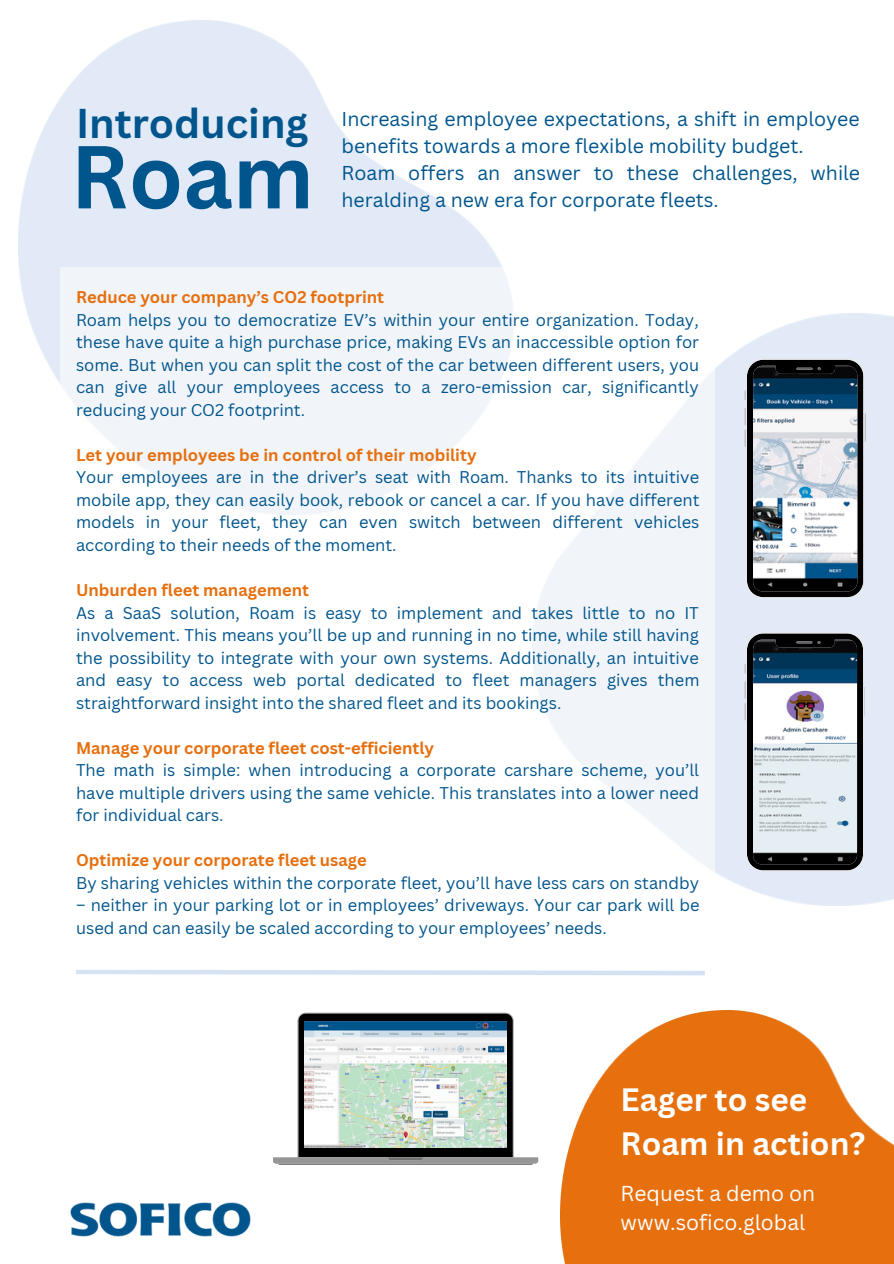
<style>
.page{position:relative;width:894px;height:1264px;background:#fff}
.page>*{position:absolute;margin:0;border:0;box-sizing:border-box;transform-origin:0 0}
.t1{font:700 87px "Canva Sans";color:#00558c}
.t2{font:700 40.5px "Canva Sans";color:#00558c}
.t3{font:700 31.5px/44px "Canva Sans";color:#fff}
.t4{font:21px/29.2px "Canva Sans";color:#fff}
.t5{font:19.5px/27px "Canva Sans";color:#00558c}
.t6{font:16.5px/22.5px "Canva Sans";color:#00558c;text-align:justify}
.t7{font:700 16.5px "Canva Sans";color:#e66f0e}
</style>
<div class="page">
<img style="left:71px;top:1202px;width:180px;height:34px">
<img style="left:560px;top:1010px;width:333px;height:253px">
<img style="left:714px;top:313px;width:179px;height:592px">
<svg style="left:744px;top:358px;width:121px;height:240px"></svg>
<svg style="left:744px;top:632px;width:121px;height:239px"></svg>
<svg style="left:76px;top:970px;width:629px;height:6px"></svg>
<svg style="left:273px;top:1012px;width:265px;height:152px"></svg>
<img style="left:305px;top:1021px;width:201px;height:126px">
<div style="left:60px;top:267px;width:654px;height:702px;background:linear-gradient(to right,#fcfdfe,#f9fbfd)"></div>
<h2 class="t2" style="left:76px;top:95px;width:234px">Introducing</h2>
<h1 class="t1" style="left:71px;top:115px;width:245px">Roam</h1>
<p class="t5" style="left:341px;top:105px;width:520px">Increasing employee expectations, a shift in employee benefits towards a more flexible mobility budget.<br>Roam offers an answer to these challenges, while heralding a new era for corporate fleets.</p>
<p class="t7" style="left:76px;top:285px;width:309px">Reduce your company’s CO2 footprint</p>
<p class="t6" style="left:76px;top:308px;width:624px">Roam helps you to democratize EV’s within your entire organization. Today, these have quite a high purchase price, making EVs an inaccessible option for some. But when you can split the cost of the car between different users, you can give all your employees access to a zero-emission car, significantly reducing your CO2 footprint.</p>
<p class="t7" style="left:76px;top:443px;width:402px">Let your employees be in control of their mobility</p>
<p class="t6" style="left:76px;top:466px;width:625px">Your employees are in the driver’s seat with Roam. Thanks to its intuitive mobile app, they can easily book, rebook or cancel a car. If you have different models in your fleet, they can even switch between different vehicles according to their needs of the moment.</p>
<p class="t7" style="left:76px;top:578px;width:234px">Unburden fleet management</p>
<p class="t6" style="left:76px;top:601px;width:624px">As a SaaS solution, Roam is easy to implement and takes little to no IT involvement. This means you’ll be up and running in no time, while still having the possibility to integrate with your own systems. Additionally, an intuitive and easy to access web portal dedicated to fleet managers gives them straightforward insight into the shared fleet and its bookings.</p>
<p class="t7" style="left:76px;top:736px;width:359px">Manage your corporate fleet cost-efficiently</p>
<p class="t6" style="left:76px;top:758px;width:624px">The math is simple: when introducing a corporate carshare scheme, you’ll have multiple drivers using the same vehicle. This translates into a lower need for individual cars.</p>
<p class="t7" style="left:76px;top:848px;width:292px">Optimize your corporate fleet usage</p>
<p class="t6" style="left:76px;top:871px;width:624px">By sharing vehicles within the corporate fleet, you’ll have less cars on standby</p>
<p class="t6" style="left:76px;top:893px;width:625px">– neither in your parking lot or in employees’ driveways. Your car park will be used and can easily be scaled according to your employees’ needs.</p>
<h3 class="t3" style="left:620px;top:1076px;width:246px">Eager to see<br>Roam in action?</h3>
<p class="t4" style="left:620px;top:1177px;width:196px">Request a demo on www.sofico.global</p>
</div>
